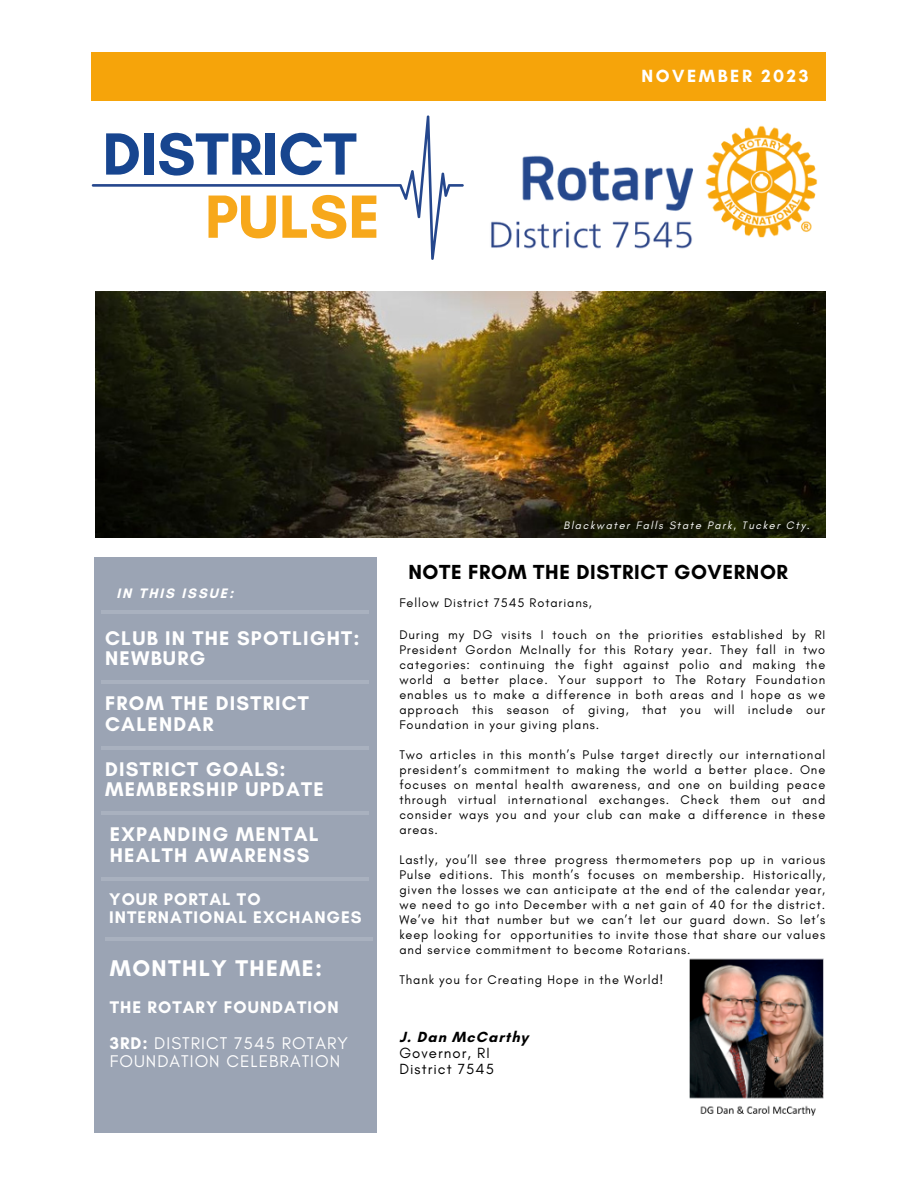
<style>
.page{position:relative;width:918px;height:1188px;background:#fff}
.page>*{position:absolute;margin:0;border:0;box-sizing:border-box;transform-origin:0 0}
.t1{font:700 62.1px "Glacial Indifference";color:#f7a81b}
.t2{font:700 60.6px "Glacial Indifference";color:#17458f}
.t3{font:700 23.25px "Glacial Indifference";letter-spacing:.06em;color:#fff}
.t4{font:700 20.7px "Glacial Indifference";letter-spacing:.03em;color:#000}
.t5{font:700 20.1px/20.2px "Glacial Indifference";letter-spacing:.06em;color:#fff}
.t6{font:700 18px "Glacial Indifference";letter-spacing:.14em;color:#fff}
.t7{font:17.25px/18px "Glacial Indifference";letter-spacing:.06em;color:#fff}
.t8{font:700 17.1px/18px "Glacial Indifference";letter-spacing:.06em;color:#fff}
.t9{font:15px "Glacial Indifference";letter-spacing:.07em;color:#000}
.t10{font:700 15px "Glacial Indifference";letter-spacing:.07em;color:#000}
.t11{font:700 13.95px "Glacial Indifference";letter-spacing:.14em;color:#fff}
.t12{font:12.75px/15px "Glacial Indifference";letter-spacing:.07em;color:#000;text-align:justify}
.t13{font:italic 10.95px "Glacial Indifference";letter-spacing:.14em;color:#fff}
.s1{font-weight:700}
</style>
<div class="page">
<div style="left:92px;top:53px;width:734px;height:47px;background:#f6a40a"></div>
<img style="left:95px;top:291px;width:730px;height:247px">
<img style="left:491px;top:125px;width:327px;height:124px">
<svg style="left:92px;top:115px;width:372px;height:145px"></svg>
<img style="left:689px;top:958px;width:135px;height:158px">
<div style="left:94px;top:557px;width:282px;height:575px;background:#9ba4b4"></div>
<hr style="left:101px;top:610px;width:268px;height:3px;background:#fff">
<hr style="left:101px;top:681px;width:268px;height:3px;background:#fff">
<hr style="left:101px;top:746px;width:268px;height:3px;background:#fff">
<hr style="left:102px;top:812px;width:267px;height:3px;background:#fff">
<hr style="left:105px;top:937px;width:268px;height:4px;background:#a9b1bf">
<hr style="left:102px;top:877px;width:267px;height:3px;background:#fff">
<p class="t2" style="left:102px;top:117px;width:256px">DISTRICT</p>
<p class="t1" style="left:205px;top:179px;width:177px">PULSE</p>
<p class="t6" style="left:641px;top:65px;width:168px">NOVEMBER 2023</p>
<p class="t11" style="left:117px;top:584px;width:118px">IN THIS ISSUE:</p>
<p class="t5" style="left:105px;top:628px;width:256px">CLUB IN THE SPOTLIGHT:<br>NEWBURG</p>
<p class="t5" style="left:105px;top:693px;width:205px">FROM THE DISTRICT<br>CALENDAR</p>
<p class="t5" style="left:105px;top:759px;width:220px">DISTRICT GOALS:<br>MEMBERSHIP UPDATE</p>
<p class="t5" style="left:110px;top:824px;width:210px">EXPANDING MENTAL<br>HEALTH AWARENSS</p>
<p class="t8" style="left:109px;top:890px;width:254px">YOUR PORTAL TO<br>INTERNATIONAL EXCHANGES</p>
<p class="t3" style="left:110px;top:954px;width:214px">MONTHLY THEME:</p>
<p class="t8" style="left:110px;top:998px;width:230px">THE ROTARY FOUNDATION</p>
<p class="t7" style="left:110px;top:1034px;width:240px"><span class="s1">3RD:</span> DISTRICT 7545 ROTARY<br>FOUNDATION CELEBRATION</p>
<p class="t13" style="left:564px;top:518px;width:248px">Blackwater Falls State Park, Tucker Cty.</p>
<p class="t4" style="left:408px;top:560px;width:381px">NOTE FROM THE DISTRICT GOVERNOR</p>
<p class="t12" style="left:399px;top:595px;width:194px">Fellow District 7545 Rotarians,</p>
<p class="t12" style="left:399px;top:627px;width:427px">During my DG visits I touch on the priorities established by RI President Gordon McInally for this Rotary year. They fall in two categories: continuing the fight against polio and making the world a better place. Your support to The Rotary Foundation enables us to make a difference in both areas and I hope as we approach this season of giving, that you will include our Foundation in your giving plans.</p>
<p class="t12" style="left:399px;top:747px;width:427px">Two articles in this month’s Pulse target directly our international president’s commitment to making the world a better place. One focuses on mental health awareness, and one on building peace through virtual international exchanges. Check them out and consider ways you and your club can make a difference in these areas.</p>
<p class="t12" style="left:399px;top:852px;width:427px">Lastly, you’ll see three progress thermometers pop up in various Pulse editions. This month’s focuses on membership. Historically, given the losses we can anticipate at the end of the calendar year, we need to go into December with a net gain of 40 for the district.<br>We’ve hit that number but we can’t let our guard down. So let’s keep looking for opportunities to invite those that share our values and service commitment to become Rotarians.</p>
<p class="t12" style="left:399px;top:972px;width:266px">Thank you for Creating Hope in the World!</p>
<p class="t10" style="left:399px;top:1028px;width:130px">J. Dan McCarthy</p>
<p class="t9" style="left:399px;top:1044px;width:92px">Governor, RI</p>
<p class="t9" style="left:399px;top:1059px;width:96px">District 7545</p>
</div>
